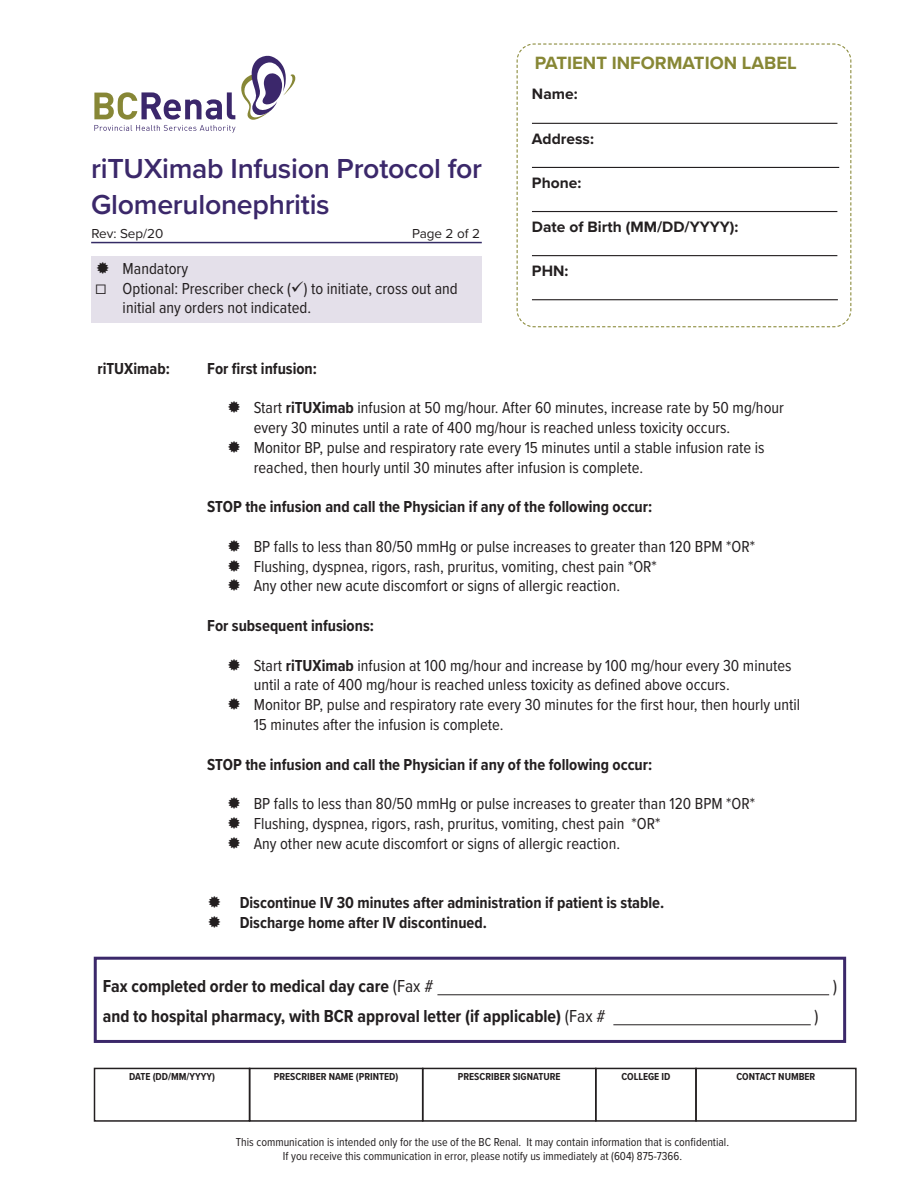
<style>
.page{position:relative;width:918px;height:1188px;background:#fff}
.page>*{position:absolute;margin:0;border:0;box-sizing:border-box;transform-origin:0 0}
.t1{font:600 28.5px/36px "Proxima Nova";letter-spacing:-.01em;color:#3b286a}
.t2{font:700 18.45px "Proxima Nova";color:#878735}
.t3{font:700 18px "Proxima Nova Cond";color:#231f20}
.t4{font:18px "Proxima Nova Cond";color:#231f20}
.t5{font:16.5px/19.8px "Proxima Nova Cond";color:#231f20}
.t6{font:700 16.5px "Proxima Nova Cond";color:#231f20}
.t7{font:700 15.6px "Proxima Nova";color:#231f20}
.t8{font:13.5px "Proxima Nova";color:#231f20}
.t9{font:12px "Proxima Nova Cond";color:#231f20}
.t10{font:700 10.5px "Proxima Nova Cond";color:#231f20}
.s1{font-weight:700}
.s2{font-weight:400}
</style>
<div class="page">
<div style="left:91px;top:256px;width:391px;height:67px;background:#e4e0ea"></div>
<hr style="left:437px;top:994px;width:392px;height:1px;background:#231f20">
<hr style="left:613px;top:1024px;width:198px;height:1px;background:#231f20">
<div style="left:94px;top:957px;width:752px;height:86px;border:3px solid #3b286a"></div>
<div style="left:94px;top:1068px;width:156px;height:54px;border:2px solid #231f20"></div>
<div style="left:249px;top:1068px;width:174px;height:54px;border:2px solid #231f20"></div>
<div style="left:422px;top:1068px;width:175px;height:54px;border:2px solid #231f20"></div>
<div style="left:595px;top:1068px;width:102px;height:54px;border:2px solid #231f20"></div>
<div style="left:695px;top:1068px;width:162px;height:54px;border:2px solid #231f20"></div>
<svg style="left:94px;top:55px;width:202px;height:78px"></svg>
<hr style="left:91px;top:242px;width:391px;height:1px;background:#342b65">
<svg style="left:516px;top:43px;width:336px;height:285px"></svg>
<p class="t1" style="left:91px;top:150px;width:393px">riTUXimab Infusion Protocol for<br>Glomerulonephritis</p>
<p class="t8" style="left:91px;top:226px;width:74px">Rev: Sep/20</p>
<p class="t8" style="left:412px;top:226px;width:69px">Page 2 of 2</p>
<p class="t5" style="left:123px;top:258px;width:67px">Mandatory</p>
<p class="t5" style="left:123px;top:278px;width:337px;text-indent:-27px">☐ Optional: Prescriber check (✓) to initiate, cross out and initial any orders not indicated.</p>
<p class="t2" style="left:535px;top:49px;width:263px">PATIENT INFORMATION LABEL</p>
<p class="t7" style="left:532px;top:83px;width:47px">Name:</p>
<p class="t7" style="left:532px;top:127px;width:63px">Address:</p>
<p class="t7" style="left:532px;top:171px;width:51px">Phone:</p>
<p class="t7" style="left:532px;top:215px;width:208px">Date of Birth (MM/DD/YYYY):</p>
<p class="t7" style="left:532px;top:259px;width:38px">PHN:</p>
<p class="t6" style="left:97px;top:356px;width:74px">riTUXimab:</p>
<p class="t6" style="left:207px;top:356px;width:111px">For first infusion:</p>
<p class="t5" style="left:254px;top:397px;width:532px">Start <span class="s1">riTUXimab</span> infusion at 50 mg/hour. After 60 minutes, increase rate by 50 mg/hour every 30 minutes until a rate of 400 mg/hour is reached unless toxicity occurs.</p>
<p class="t5" style="left:254px;top:437px;width:512px">Monitor BP, pulse and respiratory rate every 15 minutes until a stable infusion rate is reached, then hourly until 30 minutes after infusion is complete.</p>
<p class="t6" style="left:207px;top:495px;width:447px">STOP the infusion and call the Physician if any of the following occur:</p>
<p class="t5" style="left:254px;top:536px;width:503px">BP falls to less than 80/50 mmHg or pulse increases to greater than 120 BPM *OR*</p>
<p class="t5" style="left:254px;top:556px;width:405px">Flushing, dyspnea, rigors, rash, pruritus, vomiting, chest pain *OR*</p>
<p class="t5" style="left:254px;top:575px;width:368px">Any other new acute discomfort or signs of allergic reaction.</p>
<p class="t6" style="left:207px;top:613px;width:168px">For subsequent infusions:</p>
<p class="t5" style="left:254px;top:655px;width:539px">Start <span class="s1">riTUXimab</span> infusion at 100 mg/hour and increase by 100 mg/hour every 30 minutes until a rate of 400 mg/hour is reached unless toxicity as defined above occurs.</p>
<p class="t5" style="left:254px;top:694px;width:548px">Monitor BP, pulse and respiratory rate every 30 minutes for the first hour, then hourly until<br>15 minutes after the infusion is complete.</p>
<p class="t6" style="left:207px;top:752px;width:447px">STOP the infusion and call the Physician if any of the following occur:</p>
<p class="t5" style="left:254px;top:793px;width:503px">BP falls to less than 80/50 mmHg or pulse increases to greater than 120 BPM *OR*</p>
<p class="t5" style="left:254px;top:813px;width:408px">Flushing, dyspnea, rigors, rash, pruritus, vomiting, chest pain *OR*</p>
<p class="t5" style="left:254px;top:833px;width:368px">Any other new acute discomfort or signs of allergic reaction.</p>
<p class="t6" style="left:240px;top:891px;width:426px">Discontinue IV 30 minutes after administration if patient is stable.</p>
<p class="t6" style="left:240px;top:910px;width:249px">Discharge home after IV discontinued.</p>
<p class="t3" style="left:103px;top:973px;width:332px">Fax completed order to medical day care <span class="s2">(Fax #</span></p>
<p class="t4" style="left:833px;top:973px;width:6px">)</p>
<p class="t3" style="left:103px;top:1003px;width:504px">and to hospital pharmacy, with BCR approval letter (if applicable) <span class="s2">(Fax #</span></p>
<p class="t4" style="left:815px;top:1003px;width:6px">)</p>
<p class="t10" style="left:129px;top:1069px;width:87px">DATE (DD/MM/YYYY)</p>
<p class="t10" style="left:274px;top:1069px;width:126px">PRESCRIBER NAME (PRINTED)</p>
<p class="t10" style="left:458px;top:1069px;width:104px">PRESCRIBER SIGNATURE</p>
<p class="t10" style="left:621px;top:1069px;width:51px">COLLEGE ID</p>
<p class="t10" style="left:736px;top:1069px;width:80px">CONTACT NUMBER</p>
<p class="t9" style="left:236px;top:1133px;width:495px">This communication is intended only for the use of the BC Renal. It may contain information that is confidential.</p>
<p class="t9" style="left:283px;top:1147px;width:401px">If you receive this communication in error, please notify us immediately at (604) 875-7366.</p>
</div>
